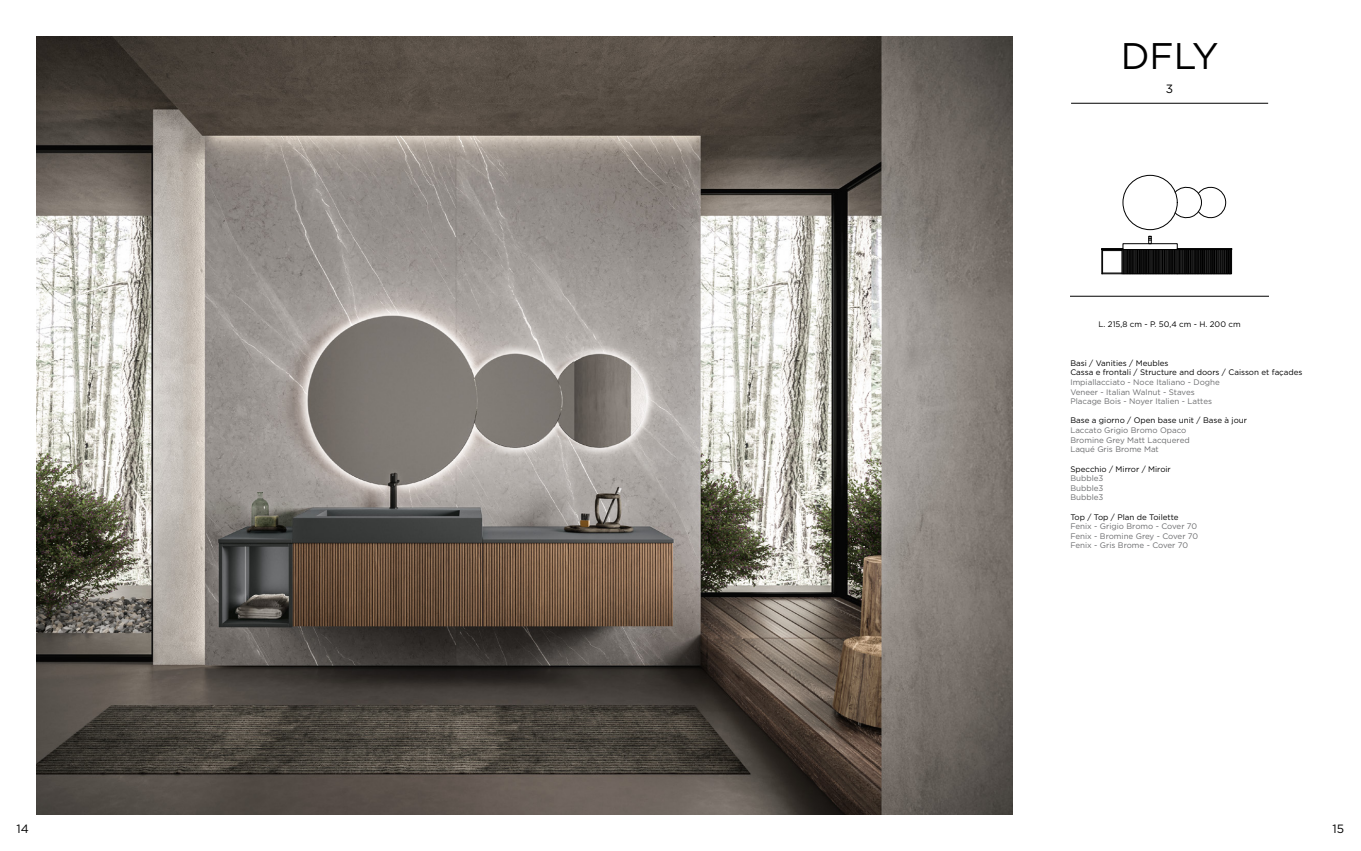
<style>
.page{position:relative;width:1361px;height:851px;background:#fff}
.page>*{position:absolute;margin:0;border:0;box-sizing:border-box;transform-origin:0 0}
.t1{font:37px "Gotham";color:#000}
.t2{font:12px "Gotham";color:#000}
.t3{font:8px "Gotham";color:#6c6d6f}
.t4{font:8px "Gotham";color:#000}
</style>
<div class="page">
<img style="left:36px;top:36px;width:977px;height:778px">
<div style="left:1123px;top:175px;width:54px;height:55px;border:1px solid #000;border-radius:50%"></div>
<svg style="left:1175px;top:186px;width:51px;height:33px"></svg>
<hr style="left:1070px;top:296px;width:199px;height:1px;background:#000">
<svg style="left:1101px;top:236px;width:131px;height:38px"></svg>
<hr style="left:1071px;top:103px;width:197px;height:1px;background:#000">
<p class="t1" style="left:1120px;top:32px;width:99px">DFLY</p>
<p class="t2" style="left:1166px;top:81px;width:9px">3</p>
<p class="t4" style="left:1098px;top:319px;width:144px">L. 215,8 cm - P. 50,4 cm - H. 200 cm</p>
<p class="t4" style="left:1070px;top:358px;width:100px">Basi / Vanities / Meubles</p>
<p class="t4" style="left:1070px;top:367px;width:234px">Cassa e frontali / Structure and doors / Caisson et façades</p>
<p class="t3" style="left:1070px;top:377px;width:151px">Impiallacciato - Noce Italiano - Doghe</p>
<p class="t3" style="left:1070px;top:386px;width:126px">Veneer - Italian Walnut - Staves</p>
<p class="t3" style="left:1070px;top:396px;width:143px">Placage Bois - Noyer Italien - Lattes</p>
<p class="t4" style="left:1070px;top:415px;width:178px">Base a giorno / Open base unit / Base à jour</p>
<p class="t3" style="left:1070px;top:425px;width:118px">Laccato Grigio Bromo Opaco</p>
<p class="t3" style="left:1070px;top:434px;width:121px">Bromine Grey Matt Lacquered</p>
<p class="t3" style="left:1070px;top:444px;width:90px">Laqué Gris Brome Mat</p>
<p class="t4" style="left:1070px;top:463px;width:102px">Specchio / Mirror / Miroir</p>
<p class="t3" style="left:1070px;top:473px;width:35px">Bubble3</p>
<p class="t3" style="left:1070px;top:482px;width:35px">Bubble3</p>
<p class="t3" style="left:1070px;top:492px;width:35px">Bubble3</p>
<p class="t4" style="left:1070px;top:511px;width:110px">Top / Top / Plan de Toilette</p>
<p class="t3" style="left:1070px;top:521px;width:128px">Fenix - Grigio Bromo - Cover 70</p>
<p class="t3" style="left:1070px;top:530px;width:129px">Fenix - Bromine Grey - Cover 70</p>
<p class="t3" style="left:1070px;top:540px;width:119px">Fenix - Gris Brome - Cover 70</p>
<h2 class="t2" style="left:16px;top:821px;width:14px">14</h2>
<h2 class="t2" style="left:1332px;top:821px;width:13px">15</h2>
</div>
